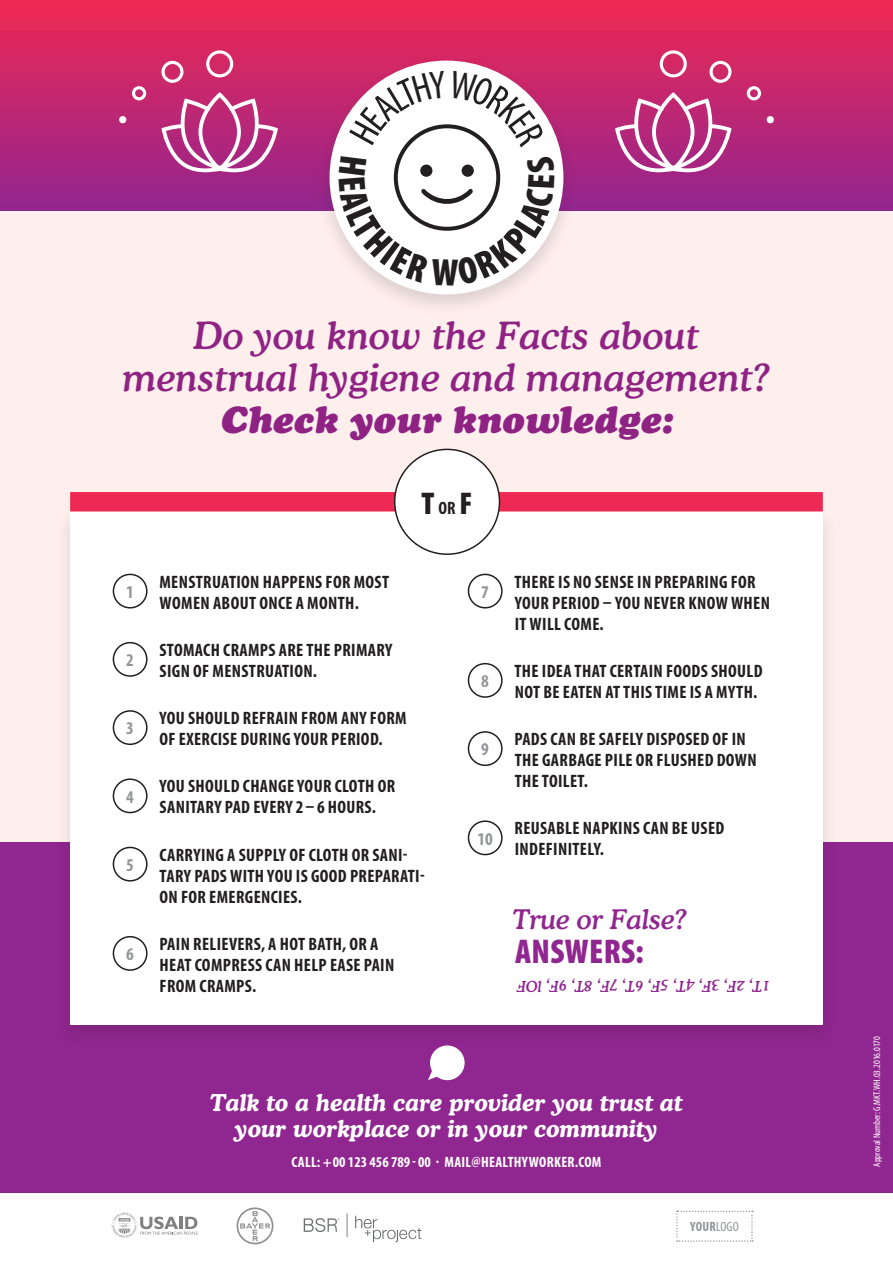
<style>
.page{position:relative;width:893px;height:1263px;background:#fff}
.page>*{position:absolute;margin:0;border:0;box-sizing:border-box;transform-origin:0 0}
.t1{font:italic 500 37.5px/42px "Cooper";color:#90268f;text-align:center}
.t2{font:italic 900 37.5px "Cooper";color:#90268f}
._02_Copy__Box__18pt{font:900 condensed 34.5px "Myriad Pro";letter-spacing:.01em;color:#90268f}
._01-3_Frageworte__Wh{font:900 condensed 31.5px "Myriad Pro";color:#231f20}
._02_Copy__Box__18pt-2{font:italic 500 27px "Cooper";letter-spacing:-.01em;color:#90268f}
.t3{font:italic 700 23.25px/25.5px "Cooper";color:#fff;text-align:center}
._03-2_Aufzählung_Che{font:700 condensed 18px/21px "Myriad Pro";letter-spacing:.02em;color:#231f20}
.t4{font:700 condensed 18px "Myriad Pro";color:#939598}
.t5{font:700 condensed 15px "Myriad Pro";letter-spacing:.02em;color:#fff}
._02_Copy__Box__18pt-3{font:italic 500 15px "Cooper";letter-spacing:-.01em;color:#90268f}
.t6{font:700 condensed 13.5px "Myriad Pro";color:#939598}
.t7{font:condensed 9.75px "Myriad Pro";color:#fff}
.s1{font-weight:700;font-size:18px}
.s2{font-weight:400}
</style>
<div class="page">
<svg style="left:676px;top:1211px;width:77px;height:31px"></svg>
<svg style="left:112px;top:1212px;width:86px;height:26px"></svg>
<svg style="left:237px;top:1207px;width:36px;height:37px"></svg>
<svg style="left:355px;top:1216px;width:66px;height:26px"></svg>
<svg style="left:304px;top:1218px;width:35px;height:14px"></svg>
<svg style="left:347px;top:1213px;width:1px;height:24px"></svg>
<div style="left:0;top:210px;width:893px;height:632px;background:#feefed"></div>
<div style="left:0;top:842px;width:893px;height:351px;background:#90268f"></div>
<div style="left:0;top:0;width:893px;height:210px;background:linear-gradient(to bottom,#ef2953,#93258e)"></div>
<svg style="left:613px;top:0;width:120px;height:211px;background:#c6397b"></svg>
<div style="left:709px;top:61px;width:22px;height:22px;border:3px solid #fff;border-radius:50%"></div>
<div style="left:660px;top:50px;width:27px;height:27px;border:3px solid #fff;border-radius:50%"></div>
<div style="left:747px;top:86px;width:14px;height:14px;border:3px solid #fff;border-radius:50%"></div>
<div style="left:767px;top:116px;width:7px;height:7px;background:#fff;border-radius:50%"></div>
<svg style="left:160px;top:0;width:120px;height:211px;background:#c6387b"></svg>
<div style="left:161px;top:61px;width:22px;height:22px;border:3px solid #fff;border-radius:50%"></div>
<div style="left:206px;top:50px;width:27px;height:27px;border:3px solid #fff;border-radius:50%"></div>
<div style="left:132px;top:86px;width:14px;height:14px;border:3px solid #fff;border-radius:50%"></div>
<div style="left:119px;top:116px;width:7px;height:7px;background:#fff;border-radius:50%"></div>
<div style="left:56px;top:506px;width:781px;height:541px;background:#231f20;opacity:.15"></div>
<div style="left:70px;top:511px;width:753px;height:514px;background:#fff"></div>
<div style="left:70px;top:492px;width:753px;height:19px;background:#ee2953"></div>
<div style="left:395px;top:449px;width:104px;height:105px;background:#fff;border-radius:50%"></div>
<div style="left:394px;top:449px;width:106px;height:106px;border:2px solid #231f20;border-radius:50%"></div>
<div style="left:113px;top:574px;width:35px;height:34px;border:2px solid #231f20;border-radius:50%"></div>
<div style="left:113px;top:642px;width:35px;height:35px;border:2px solid #231f20;border-radius:50%"></div>
<div style="left:113px;top:710px;width:35px;height:35px;border:2px solid #231f20;border-radius:50%"></div>
<div style="left:113px;top:778px;width:35px;height:35px;border:2px solid #231f20;border-radius:50%"></div>
<div style="left:113px;top:847px;width:35px;height:34px;border:2px solid #231f20;border-radius:50%"></div>
<div style="left:113px;top:936px;width:35px;height:35px;border:2px solid #231f20;border-radius:50%"></div>
<div style="left:468px;top:574px;width:35px;height:34px;border:2px solid #231f20;border-radius:50%"></div>
<div style="left:468px;top:663px;width:35px;height:35px;border:2px solid #231f20;border-radius:50%"></div>
<div style="left:468px;top:731px;width:35px;height:35px;border:2px solid #231f20;border-radius:50%"></div>
<div style="left:468px;top:820px;width:35px;height:35px;border:2px solid #231f20;border-radius:50%"></div>
<svg style="left:428px;top:1045px;width:37px;height:35px"></svg>
<div style="left:315px;top:55px;width:263px;height:262px;background:#231f20;opacity:.15"></div>
<div style="left:330px;top:61px;width:233px;height:233px;background:#fff;border-radius:50%"></div>
<svg style="left:339px;top:70px;width:216px;height:215px"></svg>
<h1 class="t1" style="left:123px;top:314px;width:649px">Do you know the Facts about menstrual -hygiene and management?</h1>
<h1 class="t2" style="left:221px;top:397px;width:453px">Check your knowledge:</h1>
<p class="_01-3_Frageworte__Wh" style="left:422px;top:483px;width:52px">T<span class="s1">OR</span>F</p>
<p class="t4" style="left:126px;top:581px;width:9px">1</p>
<p class="_03-2_Aufzählung_Che" style="left:159px;top:571px;width:231px">MENSTRUATION HAPPENS FOR MOST<br>WOMEN ABOUT ONCE A MONTH.</p>
<p class="t4" style="left:126px;top:649px;width:9px">2</p>
<p class="_03-2_Aufzählung_Che" style="left:159px;top:639px;width:235px">STOMACH CRAMPS ARE THE PRIMARY<br>SIGN OF MENSTRUATION.</p>
<p class="t4" style="left:126px;top:717px;width:9px">3</p>
<p class="_03-2_Aufzählung_Che" style="left:159px;top:707px;width:249px">YOU SHOULD REFRAIN FROM ANY FORM<br>OF EXERCISE DURING YOUR PERIOD.</p>
<p class="t4" style="left:126px;top:785px;width:9px">4</p>
<p class="_03-2_Aufzählung_Che" style="left:159px;top:775px;width:237px">YOU SHOULD CHANGE YOUR CLOTH OR<br>SANITARY PAD EVERY 2– 6 HOURS.</p>
<p class="t4" style="left:481px;top:581px;width:9px">7</p>
<p class="_03-2_Aufzählung_Che" style="left:514px;top:571px;width:257px">THERE IS NO SENSE IN PREPARING FOR<br>YOUR PERIOD – YOU NEVER KNOW WHEN<br>IT WILL COME.</p>
<p class="t4" style="left:481px;top:670px;width:9px">8</p>
<p class="_03-2_Aufzählung_Che" style="left:514px;top:660px;width:250px">THE IDEA THAT CERTAIN FOODS SHOULD<br>NOT BE EATEN AT THIS TIME IS A MYTH.</p>
<p class="t4" style="left:481px;top:738px;width:9px">9</p>
<p class="_03-2_Aufzählung_Che" style="left:514px;top:728px;width:244px">PADS CAN BE SAFELY DISPOSED OF IN<br>THE GARBAGE PILE OR FLUSHED DOWN<br>THE TOILET.</p>
<p class="t4" style="left:126px;top:854px;width:9px">5</p>
<p class="_03-2_Aufzählung_Che" style="left:159px;top:844px;width:267px">CARRYING A SUPPLY OF CLOTH OR SANI-<br>TARY PADS WITH YOU IS GOOD PREPARATI-<br>ON FOR EMERGENCIES.</p>
<p class="t4" style="left:126px;top:943px;width:9px">6</p>
<p class="_03-2_Aufzählung_Che" style="left:159px;top:933px;width:236px">PAIN RELIEVERS, A HOT BATH, OR A<br>HEAT COMPRESS CAN HELP EASE PAIN<br>FROM CRAMPS.</p>
<p class="t4" style="left:477px;top:827px;width:17px">10</p>
<p class="_03-2_Aufzählung_Che" style="left:514px;top:817px;width:211px">REUSABLE NAPKINS CAN BE USED<br>INDEFINITELY.</p>
<p class="_02_Copy__Box__18pt-2" style="left:513px;top:902px;width:176px">True or False?</p>
<p class="_02_Copy__Box__18pt" style="left:515px;top:929px;width:130px">ANSWERS:</p>
<p class="_02_Copy__Box__18pt-3" style="left:770px;top:995px;width:255px;rotate:-180deg">1T, 2F, 3F, 4T, 5F, 6T, 7F, 8T, 9F, lOF</p>
<p class="t3" style="left:210px;top:1090px;width:474px">Talk to a health care provider you trust at your workplace or in your community</p>
<p class="t5" style="left:291px;top:1152px;width:312px">CALL: +00 123 456 789 - 00 · MAIL@HEALTHYWORKER.COM</p>
<p class="t6" style="left:690px;top:1218px;width:50px">YOUR<span class="s2">LOGO</span></p>
<p class="t7" style="left:871px;top:1166px;width:132px;rotate:-90deg">Approval Number: G.MKT.WH.03.2016.0170</p>
</div>
